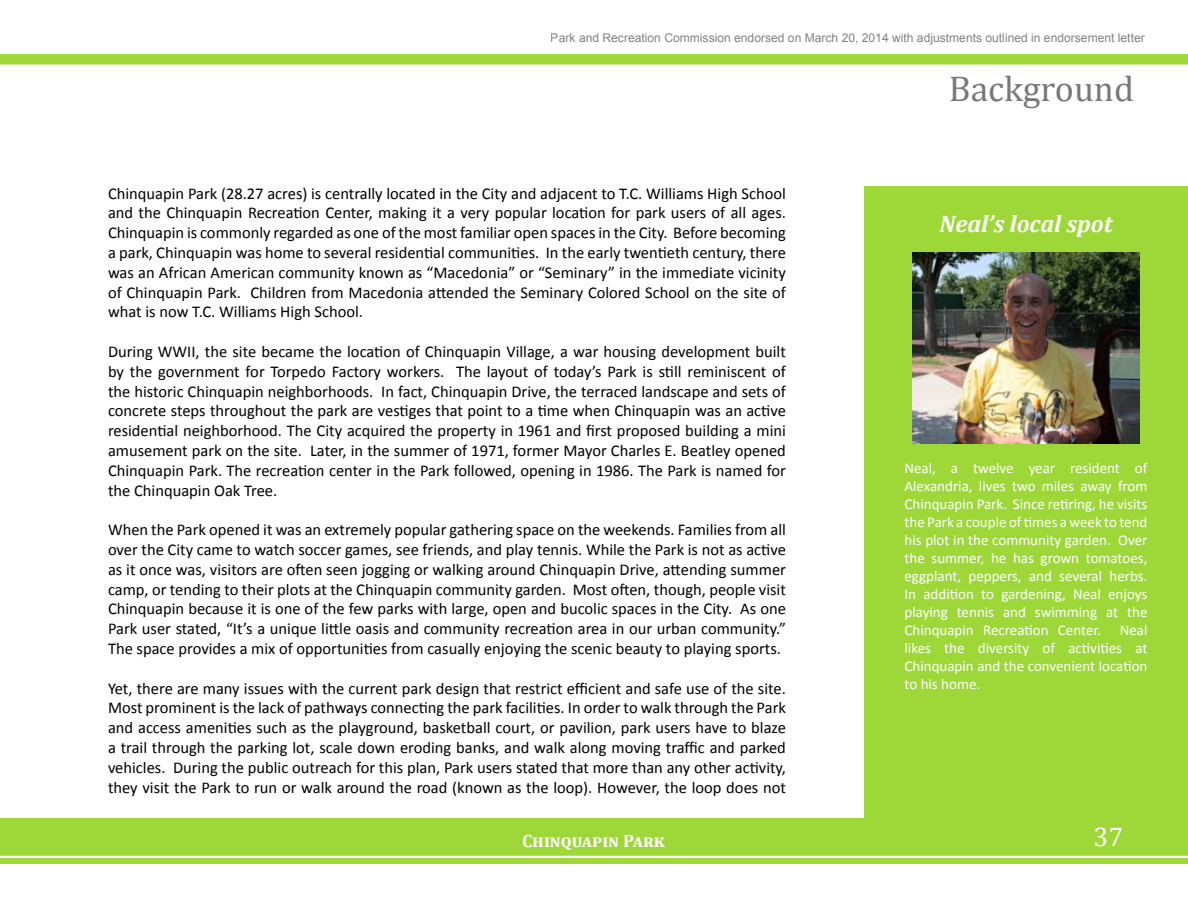
<style>
.page{position:relative;width:1188px;height:918px;background:#fff}
.page>*{position:absolute;margin:0;border:0;box-sizing:border-box;transform-origin:0 0}
.t1{font:36px "Cambria";color:#787878}
.t2{font:27px "Cambria";color:#fff}
.t3{font:italic 700 24px "Cambria";color:#fff}
.t4{font:700 18px "Cambria";letter-spacing:.01em;color:#fff}
.t5{font:16.5px/19.8px "Calibri";color:#000;text-align:justify}
.t6{font:15px/18px "Calibri";color:#fff;text-align:justify}
.t7{font:12.15px "Arial";color:rgb(0 0 0/.5)}
</style>
<div class="page">
<div style="left:0;top:819px;width:1188px;height:45px;background:#9ed838"></div>
<div style="left:1px;top:55px;width:1186px;height:9px;background:#9ed838"></div>
<div style="left:0;top:54px;width:1188px;height:10px;border:2px solid #9ed838"></div>
<hr style="left:0;top:856px;width:1188px;height:2px;background:#fff">
<div style="left:864px;top:186px;width:324px;height:633px;background:#9ed838"></div>
<img style="left:913px;top:252px;width:226px;height:192px">
<p class="t7" style="left:551px;top:30px;width:595px">Park and Recreation Commission endorsed on March 20, 2014 with adjustments outlined in endorsement letter</p>
<p class="t5" style="left:108px;top:183px;width:679px">Chinquapin Park (28.27 acres) is centrally located in the City and adjacent to T.C. Williams High School and the Chinquapin Recreation Center, making it a very popular location for park users of all ages.<br>Chinquapin is commonly regarded as one of the most familiar open spaces in the City. Before becoming a park, Chinquapin was home to several residential communities. In the early twentieth century, there was an African American community known as “Macedonia” or “Seminary” in the immediate vicinity of Chinquapin Park. Children from Macedonia attended the Seminary Colored School on the site of what is now T.C. Williams High School.</p>
<p class="t5" style="left:108px;top:342px;width:679px">During WWII, the site became the location of Chinquapin Village, a war housing development built by the government for Torpedo Factory workers. The layout of today’s Park is still reminiscent of the historic Chinquapin neighborhoods. In fact, Chinquapin Drive, the terraced landscape and sets of concrete steps throughout the park are vestiges that point to a time when Chinquapin was an active residential neighborhood. The City acquired the property in 1961 and first proposed building a mini amusement park on the site. Later, in the summer of 1971, former Mayor Charles E. Beatley opened Chinquapin Park. The recreation center in the Park followed, opening in 1986. The Park is named for the Chinquapin Oak Tree.</p>
<p class="t5" style="left:108px;top:520px;width:679px">When the Park opened it was an extremely popular gathering space on the weekends. Families from all over the City came to watch soccer games, see friends, and play tennis. While the Park is not as active as it once was, visitors are often seen jogging or walking around Chinquapin Drive, attending summer camp, or tending to their plots at the Chinquapin community garden. Most often, though, people visit Chinquapin because it is one of the few parks with large, open and bucolic spaces in the City. As one Park user stated, “It’s a unique little oasis and community recreation area in our urban community.” The space provides a mix of opportunities from casually enjoying the scenic beauty to playing sports.</p>
<p class="t5" style="left:108px;top:678px;width:680px">Yet, there are many issues with the current park design that restrict efficient and safe use of the site.<br>Most prominent is the lack of pathways connecting the park facilities. In order to walk through the Park and access amenities such as the playground, basketball court, or pavilion, park users have to blaze a trail through the parking lot, scale down eroding banks, and walk along moving traffic and parked vehicles. During the public outreach for this plan, Park users stated that more than any other activity, they visit the Park to run or walk around the road (known as the loop). However, the loop does not</p>
<h1 class="t1" style="left:949px;top:68px;width:187px">Background</h1>
<h3 class="t3" style="left:940px;top:207px;width:174px">Neal’s local spot</h3>
<p class="t6" style="left:904px;top:459px;width:245px">Neal, a twelve year resident of Alexandria, lives two miles away from Chinquapin Park. Since retiring, he visits the Park a couple of times a week to tend his plot in the community garden. Over the summer, he has grown tomatoes, eggplant, peppers, and several herbs.<br>In addition to gardening, Neal enjoys playing tennis and swimming at the Chinquapin Recreation Center. Neal likes the diversity of activities at Chinquapin and the convenient location to his home.</p>
<p class="t4" style="left:522px;top:828px;width:144px">Chinquapin Park</p>
<h2 class="t2" style="left:1093px;top:821px;width:31px">37</h2>
</div>
